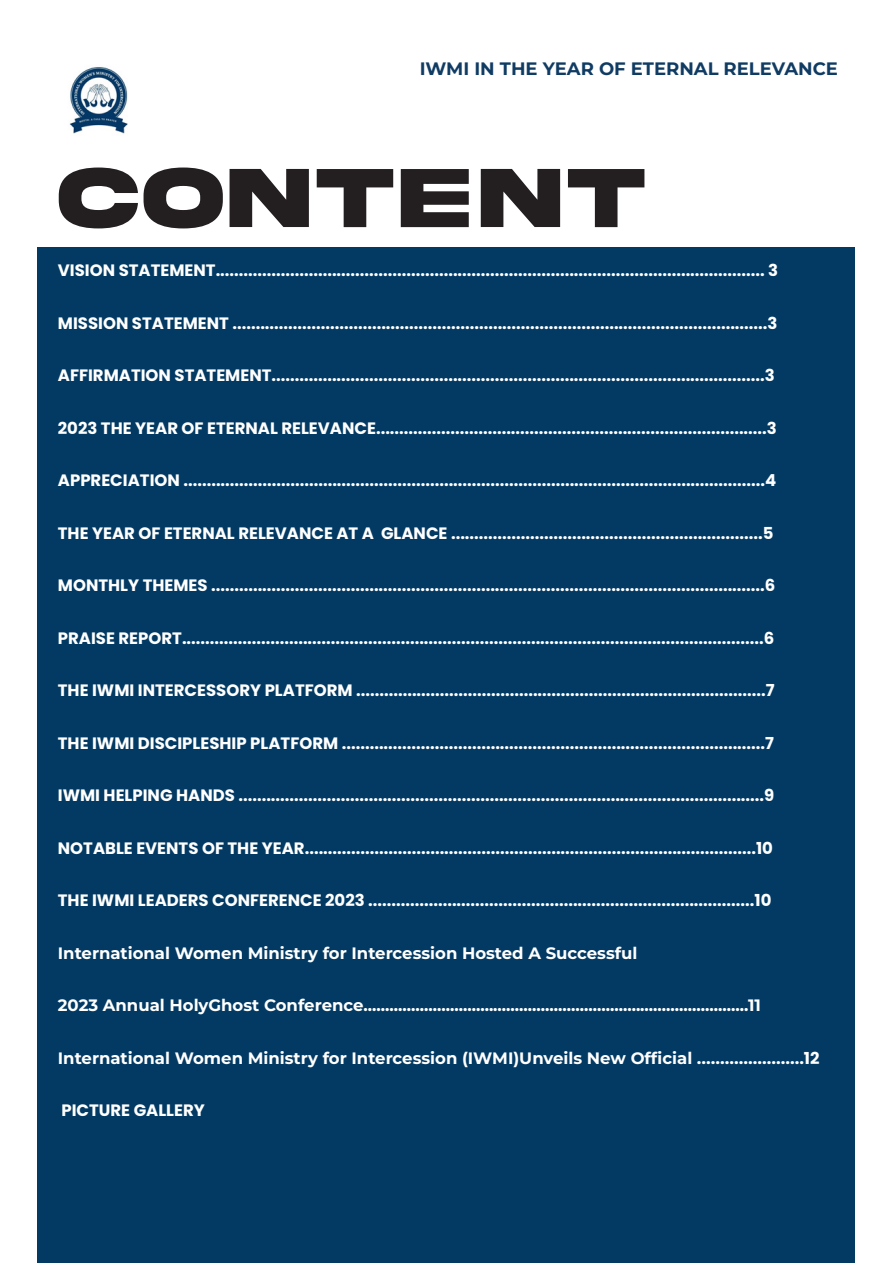
<style>
.page{position:relative;width:893px;height:1263px;background:#fff}
.page>*{position:absolute;margin:0;border:0;box-sizing:border-box;transform-origin:0 0}
.t1{font:700 88.5px "Akira Expanded Super";letter-spacing:.065em;color:#231f20}
.t2{font:700 18px "Montserrat";color:#103b63}
.t3{font:700 16.5px "Poppins";color:#fff}
.t4{font:700 16.5px "Montserrat";color:#fff}
.s1{font-family:"Poppins"}
</style>
<div class="page">
<div style="left:38px;top:248px;width:817px;height:1015px;background:#033a63"></div>
<img style="left:69px;top:67px;width:59px;height:67px">
<p class="t2" style="left:420px;top:57px;width:420px">IWMI IN THE YEAR OF ETERNAL RELEVANCE</p>
<p class="t1" style="left:58px;top:156px;width:589px">CONTENT</p>
<p class="t3" style="left:58px;top:261px;width:722px">VISION STATEMENT...................................................................................................................... 3</p>
<p class="t3" style="left:58px;top:313px;width:721px">MISSION STATEMENT ...................................................................................................................3</p>
<p class="t3" style="left:58px;top:366px;width:718px">AFFIRMATION STATEMENT..........................................................................................................3</p>
<p class="t3" style="left:58px;top:418px;width:720px">2023 THE YEAR OF ETERNAL RELEVANCE....................................................................................3</p>
<p class="t3" style="left:58px;top:471px;width:720px">APPRECIATION .............................................................................................................................4</p>
<p class="t3" style="left:58px;top:523px;width:717px">THE YEAR OF ETERNAL RELEVANCE AT A GLANCE ...................................................................5</p>
<p class="t3" style="left:58px;top:576px;width:719px">MONTHLY THEMES .......................................................................................................................6</p>
<p class="t3" style="left:58px;top:628px;width:718px">PRAISE REPORT.............................................................................................................................6</p>
<p class="t3" style="left:58px;top:681px;width:718px">THE IWMI INTERCESSORY PLATFORM ........................................................................................7</p>
<p class="t3" style="left:58px;top:733px;width:718px">THE IWMI DISCIPLESHIP PLATFORM ...........................................................................................7</p>
<p class="t3" style="left:58px;top:786px;width:718px">IWMI HELPING HANDS .................................................................................................................9</p>
<p class="t3" style="left:58px;top:838px;width:717px">NOTABLE EVENTS OF THE YEAR.................................................................................................10</p>
<p class="t3" style="left:58px;top:891px;width:715px">THE IWMI LEADERS CONFERENCE 2023 ...................................................................................10</p>
<p class="t4" style="left:58px;top:942px;width:581px">International Women Ministry for Intercession Hosted A Successful</p>
<p class="t4" style="left:58px;top:994px;width:705px">2023 Annual HolyGhost Conference.........................................................................................11</p>
<p class="t4" style="left:58px;top:1047px;width:763px">International Women Ministry for Intercession (IWMI)Unveils New Official <span class="s1">.......................12</span></p>
<p class="t3" style="left:61px;top:1101px;width:145px">PICTURE GALLERY</p>
</div>
